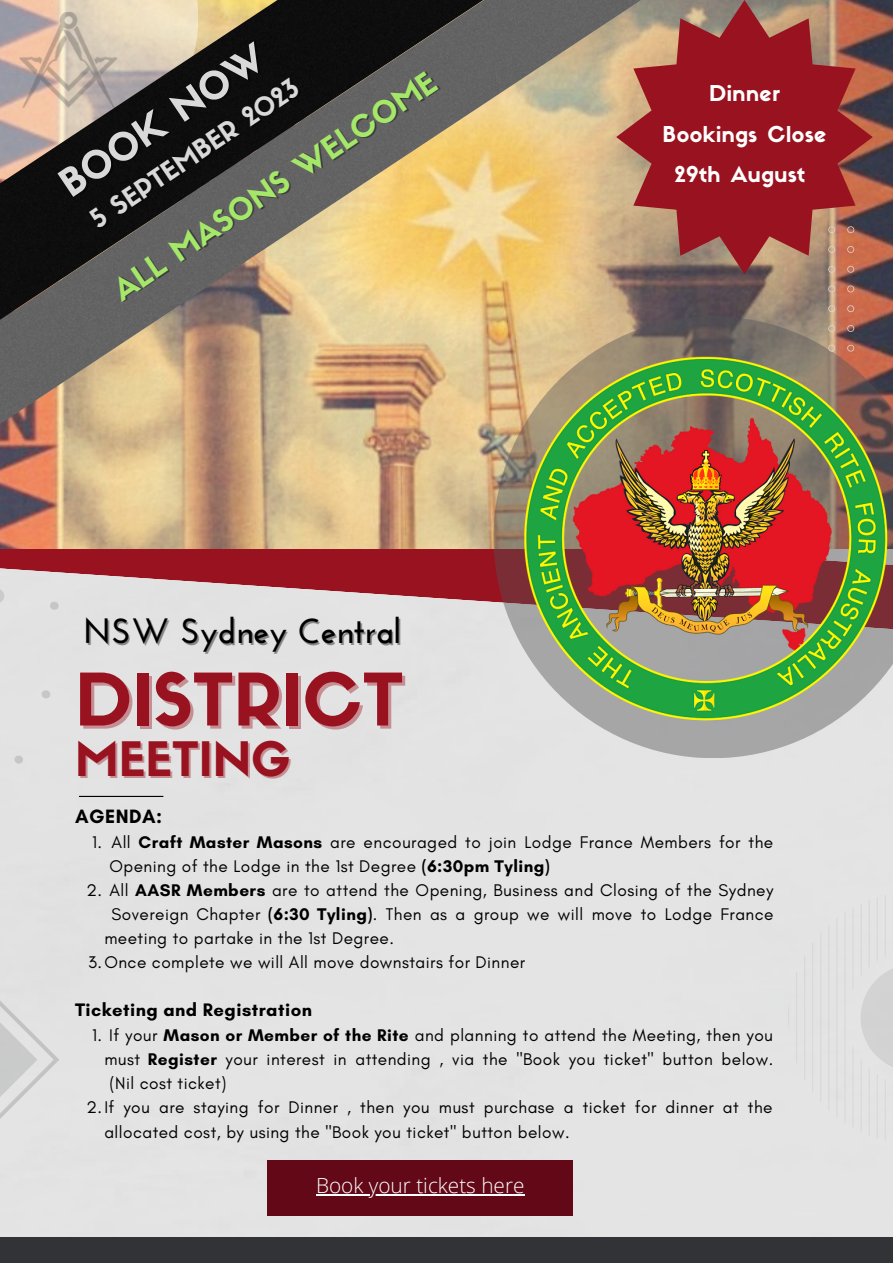
<style>
.page{position:relative;width:893px;height:1264px;background:#fff}
.page>*{position:absolute;margin:0;border:0;box-sizing:border-box;transform-origin:0 0}
.t1{font:70.95px "Sifonn Basic";color:#99121f}
.t2{font:46.65px "Sifonn Basic";color:#99121f}
.t3{font:37.95px "Sifonn Basic";color:#d9d9d9}
.t4{font:700 34.95px "Josefin Sans";color:#000}
.t5{font:30.45px "Sifonn Basic";color:#a5e869}
.t6{font:25.65px "Sifonn Basic";color:#d9d9d9}
.t7{font:21.45px/40.5px "Sifonn Basic";letter-spacing:.025em;color:#fff;text-align:center}
.t8{font:300 20.7px "Open Sans";color:#fff}
.t9{font:700 19.65px "Glacial Indifference";letter-spacing:.025em;color:#000}
.t10{font:700 18.45px "Glacial Indifference";letter-spacing:.025em;color:#000}
.t11{font:17.25px/24px "Glacial Indifference";letter-spacing:.025em;color:#000}
.s1{color:rgb(0 0 0/.4)}
.s2{font-weight:700}
</style>
<div class="page">
<div style="left:0;top:631px;width:892px;height:605px;background:#e3e3e3"></div>
<svg style="left:0;top:548px;width:493px;height:83px;background:#c08186"></svg>
<img style="left:0;top:0;width:892px;height:548px">
<svg style="left:493px;top:316px;width:399px;height:442px;background:#aba29f"></svg>
<hr style="left:79px;top:795px;width:84px;height:2px;background:#000">
<div style="left:0;top:1236px;width:892px;height:26px;background:#313337"></div>
<img style="left:499px;top:335px;width:393px;height:409px">
<svg style="left:828px;top:274px;width:26px;height:78px;background:#b77b65"></svg>
<div style="left:0;top:588px;width:59px;height:207px;background:#e2e3e3"></div>
<svg style="left:788px;top:891px;width:104px;height:252px;background:#e0e1e1"></svg>
<svg style="left:0;top:861px;width:59px;height:376px;background:#dfdfdf"></svg>
<img style="left:0;top:0;width:640px;height:437px">
<div style="left:268px;top:1160px;width:305px;height:56px;background:#620817"></div>
<hr style="left:316px;top:1194px;width:208px;height:1px;background:#fff">
<svg style="left:616px;top:0;width:256px;height:274px;background:#a14440"></svg>
<p class="t3" style="left:55px;top:175px;width:240px;rotate:-34deg">BOOK NOW</p>
<p class="t5" style="left:109px;top:283px;width:384px;rotate:-34deg">ALL MASONS WELCOME</p>
<p class="t6" style="left:89px;top:212px;width:244px;rotate:-34deg"><span class="s1">5</span> SEPTEMBER 2023</p>
<p class="t4" style="left:83px;top:616px;width:319px">NSW Sydney Central</p>
<p class="t1" style="left:75px;top:672px;width:330px">DISTRICT</p>
<p class="t2" style="left:75px;top:741px;width:217px">MEETING</p>
<p class="t7" style="left:662px;top:76px;width:165px">Dinner<br>Bookings Close</p>
<p class="t7" style="left:674px;top:156px;width:132px">29th August</p>
<p class="t9" style="left:75px;top:804px;width:89px">AGENDA:</p>
<p class="t11" style="left:92px;top:829px;width:11px">1.</p>
<p class="t11" style="left:109px;top:829px;width:665px">All <span class="s2">Craft Master Masons</span> are encouraged to join Lodge France Members for the<br>Opening of the Lodge in the 1st Degree <span class="s2">(6:30pm Tyling)</span></p>
<p class="t11" style="left:87px;top:877px;width:688px">2. All <span class="s2">AASR Members</span> are to attend the Opening, Business and Closing of the Sydney</p>
<p class="t11" style="left:112px;top:902px;width:663px">Sovereign Chapter <span class="s2">(6:30 Tyling)</span>. Then as a group we will move to Lodge France</p>
<p class="t11" style="left:104px;top:926px;width:291px">meeting to partake in the 1st Degree.</p>
<p class="t11" style="left:88px;top:950px;width:438px">3.Once complete we will All move downstairs for Dinner</p>
<p class="t10" style="left:75px;top:998px;width:238px">Ticketing and Registration</p>
<p class="t11" style="left:104px;top:1023px;width:670px;text-align:justify;text-indent:-12px">1. If your <span class="s2">Mason or Member of the Rite</span> and planning to attend the Meeting, then you must <span class="s2">Register</span> your interest in attending , via the "Book you ticket" button below. (Nil cost ticket)</p>
<p class="t11" style="left:104px;top:1095px;width:669px;text-indent:-18px">2.If you are staying for Dinner , then you must purchase a ticket for dinner at the allocated cost, by using the "Book you ticket" button below.</p>
<p class="t8" style="left:316px;top:1170px;width:210px">Book your tickets here</p>
</div>
